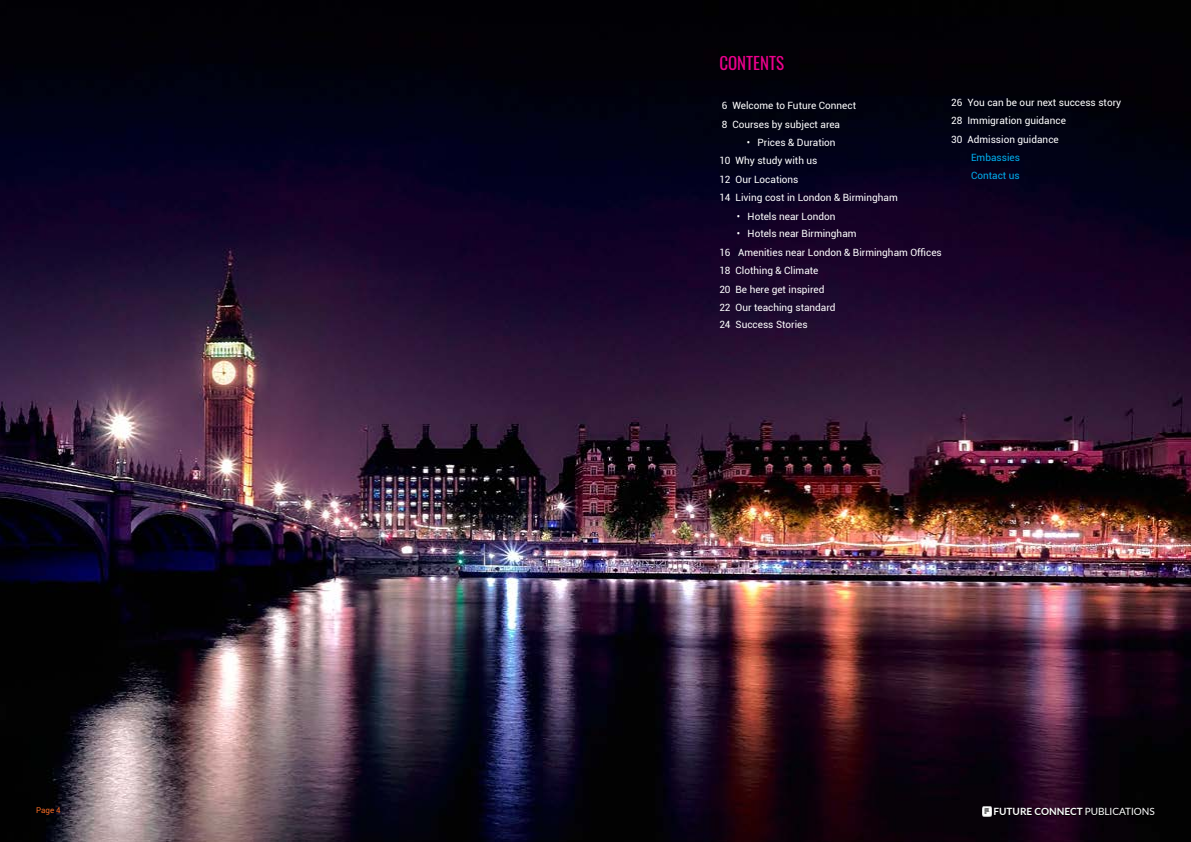
<style>
.page{position:relative;width:1191px;height:842px;background:#fff}
.page>*{position:absolute;margin:0;border:0;box-sizing:border-box;transform-origin:0 0}
.t1{font:17px "Oswald";color:#ec008c}
.t2{font:10px/18.4px "Roboto";color:#fff}
.t3{font:700 10px "Lato";color:#fff}
.t4{font:10px/18.4px "Roboto";color:#00aeef}
.t5{font:8px "Roboto";color:#f26a24}
.s1{font-weight:400}
</style>
<div class="page">
<img style="left:0;top:0;width:1191px;height:842px">
<svg style="left:982px;top:806px;width:9px;height:10px"></svg>
<h1 class="t1" style="left:719px;top:48px;width:66px">CONTENTS</h1>
<p class="t2" style="left:722px;top:96px;width:136px">6 Welcome to Future Connect<br>8 Courses by subject area</p>
<p class="t2" style="left:719px;top:133px;width:180px;text-indent:27px">• Prices &amp; Duration<br>10 Why study with us<br>12 Our Locations<br>14 Living cost in London &amp; Birmingham</p>
<p class="t2" style="left:736px;top:207px;width:100px">• Hotels near London</p>
<p class="t2" style="left:719px;top:224px;width:224px;text-indent:17px">• Hotels near Birmingham<br>16 Amenities near London &amp; Birmingham Offices<br>18 Clothing &amp; Climate<br>20 Be here get inspired<br>22 Our teaching standard</p>
<p class="t2" style="left:719px;top:315px;width:90px">24 Success Stories</p>
<p class="t2" style="left:951px;top:93px;width:172px">26 You can be our next success story<br>28 Immigration guidance<br>30 Admission guidance</p>
<p class="t4" style="left:971px;top:148px;width:50px">Embassies<br>Contact us</p>
<p class="t5" style="left:36px;top:804px;width:26px">Page 4</p>
<p class="t3" style="left:993px;top:804px;width:163px">FUTURE CONNECT <span class="s1">PUBLICATIONS</span></p>
</div>
